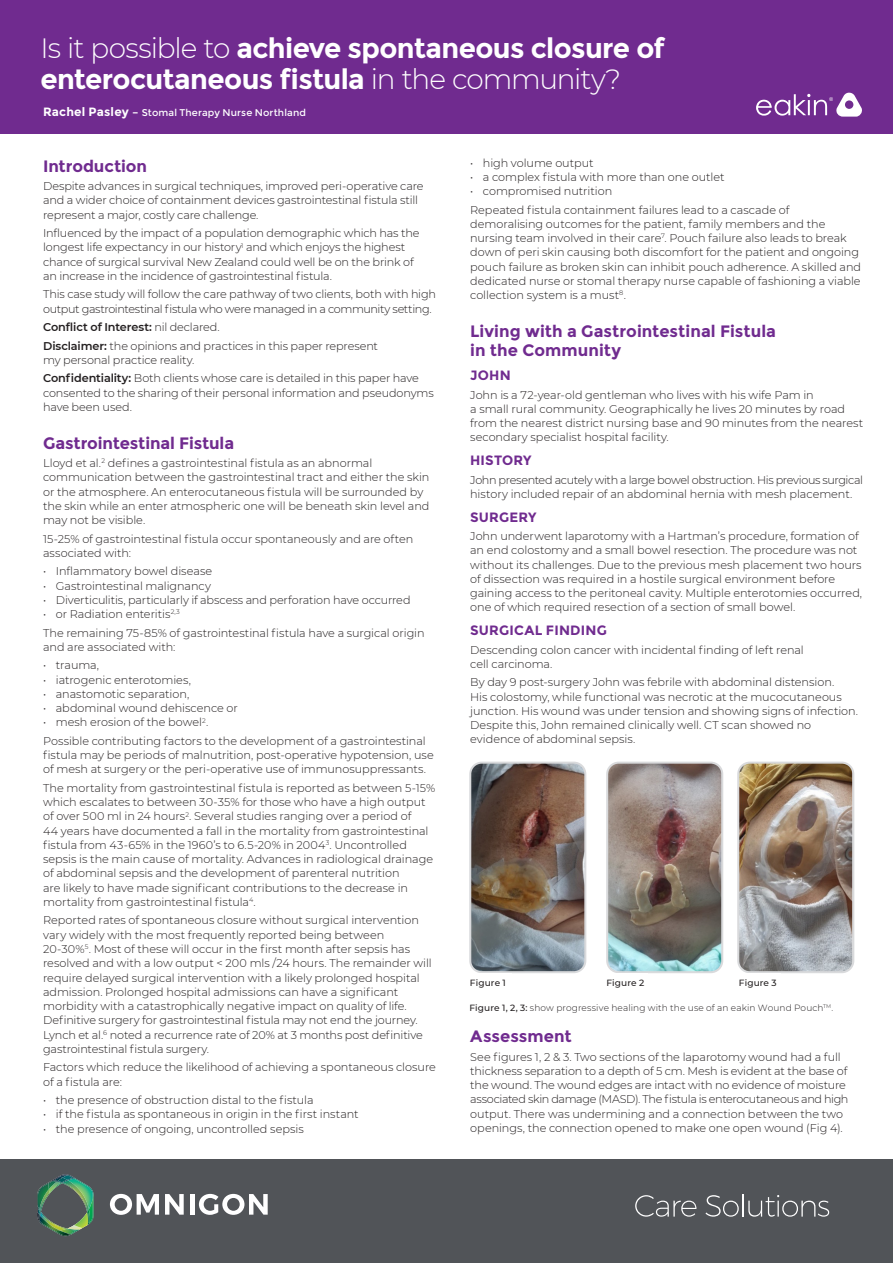
<style>
.page{position:relative;width:893px;height:1263px;background:#fff}
.page>*{position:absolute;margin:0;border:0;box-sizing:border-box;transform-origin:0 0}
.t1{font:700 27.9px/31px "Montserrat";letter-spacing:-.025em;color:#fff}
.t2{font:700 16.5px/19.5px "Montserrat";color:#702b8f}
.t3{font:700 13.5px "Montserrat";letter-spacing:.015em;color:#702b8f}
.t4{font:300 11.25px/14.2px "Montserrat";letter-spacing:-.005em;color:#231f20}
.t5{font:300 11.25px/14.2px "Montserrat";letter-spacing:-.025em;color:#231f20}
.t6{font:600 11.25px "Montserrat";letter-spacing:-.01em;color:#231f20}
.t7{font:9.75px "Montserrat";letter-spacing:.015em;color:#fff}
.t8{font:300 9px "Montserrat";letter-spacing:.015em;color:#231f20}
.t9{font:500 9px "Montserrat";letter-spacing:.01em;color:#231f20}
.s1{font-weight:300}
.s2{font-weight:700;font-size:12px}
.s3{font-weight:600}
.s4{font-weight:500}
</style>
<div class="page">
<div style="left:0;top:0;width:893px;height:134px;background:#702b8f"></div>
<div style="left:0;top:1159px;width:893px;height:104px;background:#515458"></div>
<svg style="left:110px;top:1194px;width:49px;height:21px"></svg>
<svg style="left:165px;top:1194px;width:19px;height:20px"></svg>
<hr style="left:190px;top:1194px;width:4px;height:20px;background:#fff">
<svg style="left:199px;top:1194px;width:69px;height:21px"></svg>
<img style="left:37px;top:1174px;width:57px;height:62px">
<svg style="left:635px;top:1195px;width:62px;height:21px"></svg>
<svg style="left:705px;top:1195px;width:34px;height:21px"></svg>
<hr style="left:742px;top:1194px;width:2px;height:22px;background:#fff">
<svg style="left:748px;top:1195px;width:81px;height:22px"></svg>
<img style="left:472px;top:763px;width:113px;height:209px">
<div style="left:469px;top:762px;width:117px;height:211px;border:2px solid #d9dadc;border-radius:11px"></div>
<img style="left:609px;top:763px;width:113px;height:207px">
<div style="left:606px;top:762px;width:117px;height:211px;border:2px solid #d9dadc;border-radius:11px"></div>
<img style="left:740px;top:763px;width:113px;height:209px">
<div style="left:737px;top:762px;width:117px;height:211px;border:2px solid #d9dadc;border-radius:11px"></div>
<svg style="left:756px;top:92px;width:106px;height:25px"></svg>
<p class="t1" style="left:40px;top:33px;width:626px"><span class="s1">Is it possible to</span> achieve spontaneous closure of enterocutaneous fistula <span class="s1">in the community?</span></p>
<p class="t7" style="left:43px;top:107px;width:264px"><span class="s2">Rachel Pasley –</span> Stomal Therapy Nurse Northland</p>
<p class="t2" style="left:43px;top:156px;width:105px">Introduction</p>
<p class="t4" style="left:43px;top:179px;width:382px">Despite advances in surgical techniques, improved peri-operative care and a wider choice of containment devices gastrointestinal fistula still represent a major, costly care challenge.</p>
<p class="t4" style="left:43px;top:226px;width:378px">Influenced by the impact of a population demographic which has the longest life expectancy in our history<sup>1</sup> and which enjoys the highest chance of surgical survival New Zealand could well be on the brink of an increase in the incidence of gastrointestinal fistula.</p>
<p class="t5" style="left:43px;top:287px;width:394px">This case study will follow the care pathway of two clients, both with high output gastrointestinal fistula who were managed in a community setting.</p>
<p class="t6" style="left:43px;top:319px;width:178px">Conflict of Interest: <span class="s1">nil declared.</span></p>
<p class="t4" style="left:43px;top:338px;width:336px"><span class="s3">Disclaimer:</span> the opinions and practices in this paper represent my personal practice reality.</p>
<p class="t4" style="left:43px;top:371px;width:392px"><span class="s3">Confidentiality:</span> Both clients whose care is detailed in this paper have consented to the sharing of their personal information and pseudonyms have been used.</p>
<p class="t2" style="left:43px;top:433px;width:193px">Gastrointestinal Fistula</p>
<p class="t4" style="left:43px;top:456px;width:388px">Lloyd et al.<sup>2</sup> defines a gastrointestinal fistula as an abnormal communication between the gastrointestinal tract and either the skin or the atmosphere. An enterocutaneous fistula will be surrounded by the skin while an enter atmospheric one will be beneath skin level and may not be visible.</p>
<p class="t4" style="left:43px;top:531px;width:372px">15-25% of gastrointestinal fistula occur spontaneously and are often associated with:</p>
<p class="t4" style="left:43px;top:564px;width:171px">• Inflammatory bowel disease</p>
<p class="t4" style="left:43px;top:578px;width:169px">• Gastrointestinal malignancy</p>
<p class="t4" style="left:43px;top:592px;width:369px">• Diverticulitis, particularly if abscess and perforation have occurred</p>
<p class="t4" style="left:43px;top:607px;width:138px">• or Radiation enteritis<sup>2,3</sup></p>
<p class="t4" style="left:43px;top:625px;width:383px">The remaining 75-85% of gastrointestinal fistula have a surgical origin and are associated with:</p>
<p class="t4" style="left:43px;top:658px;width:58px">• trauma,</p>
<p class="t4" style="left:43px;top:672px;width:149px">• iatrogenic enterotomies,</p>
<p class="t4" style="left:43px;top:686px;width:148px">• anastomotic separation,</p>
<p class="t4" style="left:43px;top:701px;width:196px">• abdominal wound dehiscence or</p>
<p class="t4" style="left:43px;top:715px;width:167px">• mesh erosion of the bowel<sup>2</sup>.</p>
<p class="t4" style="left:43px;top:733px;width:392px">Possible contributing factors to the development of a gastrointestinal fistula may be periods of malnutrition, post-operative hypotension, use of mesh at surgery or the peri-operative use of immunosuppressants.</p>
<p class="t4" style="left:43px;top:780px;width:394px">The mortality from gastrointestinal fistula is reported as between 5-15% which escalates to between 30-35% for those who have a high output of over 500 ml in 24 hours<sup>2</sup>. Several studies ranging over a period of<br>44 years have documented a fall in the mortality from gastrointestinal fistula from 43-65% in the 1960’s to 6.5-20% in 2004<sup>3</sup>. Uncontrolled sepsis is the main cause of mortality. Advances in radiological drainage of abdominal sepsis and the development of parenteral nutrition<br>are likely to have made significant contributions to the decrease in mortality from gastrointestinal fistula<sup>4</sup>.</p>
<p class="t4" style="left:43px;top:913px;width:390px">Reported rates of spontaneous closure without surgical intervention vary widely with the most frequently reported being between 20-30%<sup>5</sup>. Most of these will occur in the first month after sepsis has resolved and with a low output &lt; 200 mls /24 hours. The remainder will require delayed surgical intervention with a likely prolonged hospital admission. Prolonged hospital admissions can have a significant morbidity with a catastrophically negative impact on quality of life.<br>Definitive surgery for gastrointestinal fistula may not end the journey.<br>Lynch et al.<sup>6</sup> noted a recurrence rate of 20% at 3 months post definitive gastrointestinal fistula surgery.</p>
<p class="t4" style="left:43px;top:1060px;width:394px">Factors which reduce the likelihood of achieving a spontaneous closure of a fistula are:</p>
<p class="t4" style="left:43px;top:1092px;width:272px">• the presence of obstruction distal to the fistula</p>
<p class="t4" style="left:43px;top:1107px;width:317px">• if the fistula as spontaneous in origin in the first instant</p>
<p class="t4" style="left:43px;top:1121px;width:262px">• the presence of ongoing, uncontrolled sepsis</p>
<p class="t4" style="left:470px;top:155px;width:125px">• high volume output</p>
<p class="t4" style="left:470px;top:169px;width:256px">• a complex fistula with more than one outlet</p>
<p class="t4" style="left:470px;top:184px;width:144px">• compromised nutrition</p>
<p class="t4" style="left:470px;top:202px;width:392px">Repeated fistula containment failures lead to a cascade of demoralising outcomes for the patient, family members and the nursing team involved in their care<sup>7</sup>. Pouch failure also leads to break down of peri skin causing both discomfort for the patient and ongoing pouch failure as broken skin can inhibit pouch adherence. A skilled and dedicated nurse or stomal therapy nurse capable of fashioning a viable collection system is a must<sup>8</sup>.</p>
<p class="t2" style="left:470px;top:321px;width:307px">Living with a Gastrointestinal Fistula in the Community</p>
<p class="t3" style="left:470px;top:367px;width:42px">JOHN</p>
<p class="t4" style="left:470px;top:387px;width:395px">John is a 72-year-old gentleman who lives with his wife Pam in<br>a small rural community. Geographically he lives 20 minutes by road from the nearest district nursing base and 90 minutes from the nearest secondary specialist hospital facility.</p>
<p class="t3" style="left:470px;top:452px;width:63px">HISTORY</p>
<p class="t4" style="left:470px;top:472px;width:395px">John presented acutely with a large bowel obstruction. His previous surgical history included repair of an abdominal hernia with mesh placement.</p>
<p class="t3" style="left:470px;top:509px;width:68px">SURGERY</p>
<p class="t4" style="left:470px;top:529px;width:394px">John underwent laparotomy with a Hartman’s procedure, formation of an end colostomy and a small bowel resection. The procedure was not without its challenges. Due to the previous mesh placement two hours of dissection was required in a hostile surgical environment before gaining access to the peritoneal cavity. Multiple enterotomies occurred, one of which required resection of a section of small bowel.</p>
<p class="t3" style="left:470px;top:622px;width:138px">SURGICAL FINDING</p>
<p class="t4" style="left:470px;top:642px;width:335px">Descending colon cancer with incidental finding of left renal cell carcinoma.</p>
<p class="t4" style="left:470px;top:675px;width:389px">By day 9 post-surgery John was febrile with abdominal distension.<br>His colostomy, while functional was necrotic at the mucocutaneous junction. His wound was under tension and showing signs of infection.<br>Despite this, John remained clinically well. CT scan showed no evidence of abdominal sepsis.</p>
<p class="t9" style="left:470px;top:976px;width:38px">Figure 1</p>
<p class="t9" style="left:606px;top:976px;width:39px">Figure 2</p>
<p class="t9" style="left:739px;top:976px;width:39px">Figure 3</p>
<p class="t8" style="left:469px;top:1001px;width:365px"><span class="s4">Figure 1, 2, 3:</span> show progressive healing with the use of an eakin Wound Pouch<sup>TM</sup>.</p>
<p class="t2" style="left:470px;top:1026px;width:103px">Assessment</p>
<p class="t4" style="left:470px;top:1049px;width:380px">See figures 1, 2 &amp; 3. Two sections of the laparotomy wound had a full thickness separation to a depth of 5 cm. Mesh is evident at the base of the wound. The wound edges are intact with no evidence of moisture associated skin damage (MASD). The fistula is enterocutaneous and high output. There was undermining and a connection between the two openings, the connection opened to make one open wound (Fig 4).</p>
</div>
